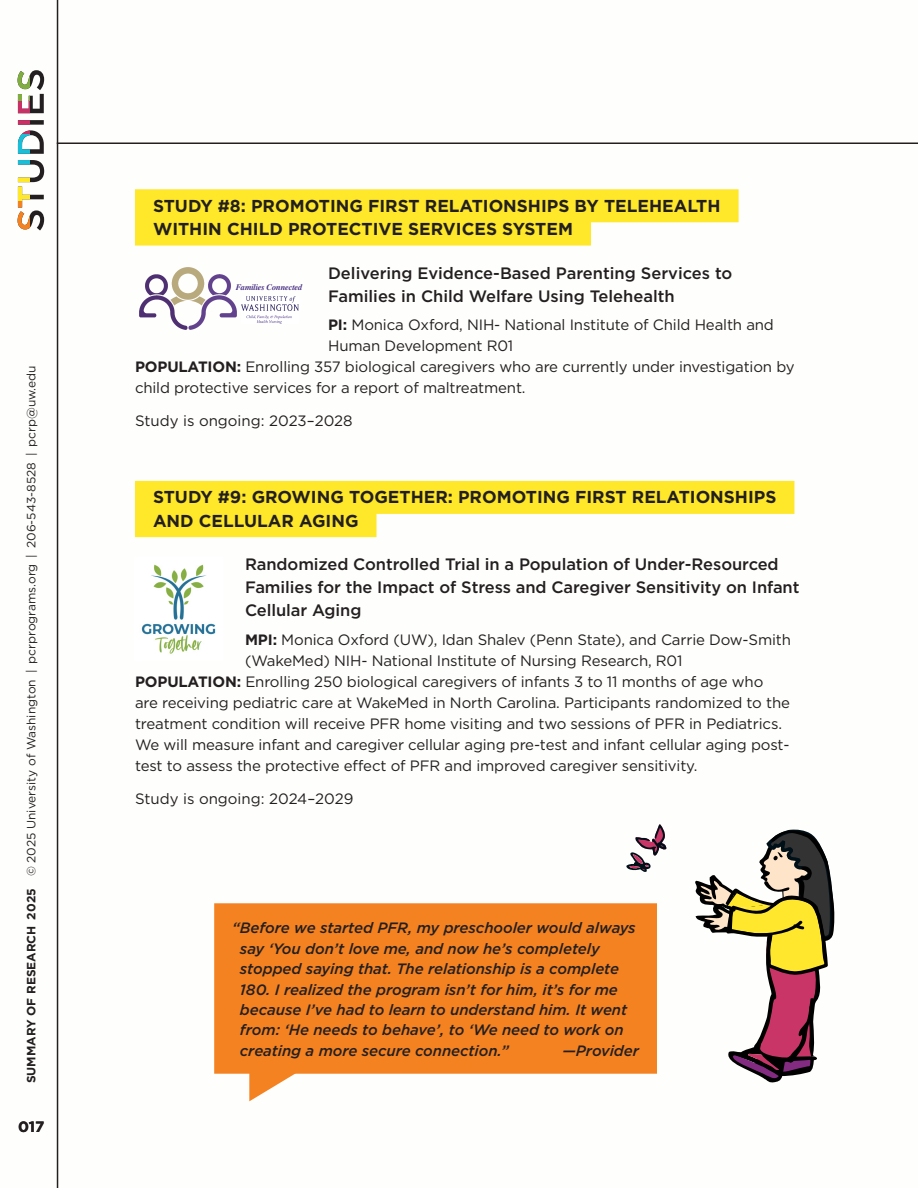
<style>
.page{position:relative;width:918px;height:1188px;background:#fff}
.page>*{position:absolute;margin:0;border:0;box-sizing:border-box;transform-origin:0 0}
.study{font:700 17.25px "Gotham";color:#231f20}
.study_area{font:500 16.5px/22.8px "Gotham";letter-spacing:-.005em;color:#231f20}
.study_info{font:15px/21px "Gotham";letter-spacing:-.01em;color:#231f20}
.quote{font:italic 500 15px/20.4px "Gotham";letter-spacing:-.005em;color:#231f20}
.text{font:15px "Gotham";color:#231f20}
.t1{font:700 15px "Gotham";color:#231f20}
.t2{font:12px "Gotham";color:#231f20}
.t3{font:italic 700 8.4px "STIX General";letter-spacing:-.02em;color:#4a3285}
.s1{font-weight:700}
</style>
<div class="page">
<svg style="left:29px;top:70px;width:15px;height:160px"></svg>
<svg style="left:18px;top:201px;width:11px;height:29px"></svg>
<svg style="left:18px;top:177px;width:11px;height:24px"></svg>
<svg style="left:18px;top:134px;width:11px;height:31px"></svg>
<svg style="left:18px;top:101px;width:11px;height:33px"></svg>
<svg style="left:18px;top:71px;width:11px;height:30px"></svg>
<hr style="left:57px;top:142px;width:861px;height:2px;background:#231f20">
<div style="left:135px;top:189px;width:604px;height:33px;background:#ffe82a"></div>
<div style="left:135px;top:213px;width:456px;height:33px;background:#ffe82a"></div>
<img style="left:242px;top:296px;width:56px;height:28px">
<img style="left:139px;top:267px;width:98px;height:63px">
<div style="left:135px;top:481px;width:659px;height:33px;background:#ffe82a"></div>
<div style="left:135px;top:504px;width:242px;height:33px;background:#ffe82a"></div>
<img style="left:141px;top:564px;width:75px;height:90px">
<svg style="left:626px;top:824px;width:40px;height:48px"></svg>
<svg style="left:695px;top:829px;width:139px;height:253px"></svg>
<div style="left:214px;top:903px;width:443px;height:171px;background:#f58220"></div>
<svg style="left:249px;top:1067px;width:58px;height:34px"></svg>
<hr style="left:57px;top:0;width:1px;height:1188px;background:#231f20">
<p class="t2" style="left:24px;top:1083px;width:720px;rotate:-90deg"><span class="s1">SUMMARY OF RESEARCH 2025</span> © 2025 University of Washington | pcrprograms.org | 206-543-8528 | pcrp@uw.edu</p>
<p class="t1" style="left:18px;top:1116px;width:28px">017</p>
<p class="study" style="left:153px;top:194px;width:569px">STUDY #8: PROMOTING FIRST RELATIONSHIPS BY TELEHEALTH</p>
<p class="study" style="left:153px;top:218px;width:421px">WITHIN CHILD PROTECTIVE SERVICES SYSTEM</p>
<p class="study_area" style="left:328px;top:261px;width:406px">Delivering Evidence-Based Parenting Services to<br>Families in Child Welfare Using Telehealth</p>
<p class="study_info" style="left:328px;top:314px;width:447px"><span class="s1">PI:</span> Monica Oxford, NIH- National Institute of Child Health and<br>Human Development R01</p>
<p class="study_info" style="left:135px;top:356px;width:661px"><span class="s1">POPULATION:</span> Enrolling 357 biological caregivers who are currently under investigation by child protective services for a report of maltreatment.</p>
<p class="text" style="left:135px;top:411px;width:219px">Study is ongoing: 2023–2028</p>
<p class="t3" style="left:236px;top:281px;width:68px">Families Connected</p>
<p class="study" style="left:153px;top:486px;width:625px">STUDY #9: GROWING TOGETHER: PROMOTING FIRST RELATIONSHIPS</p>
<p class="study" style="left:153px;top:509px;width:207px">AND CELLULAR AGING</p>
<p class="study_area" style="left:245px;top:553px;width:556px">Randomized Controlled Trial in a Population of Under-Resourced<br>Families for the Impact of Stress and Caregiver Sensitivity on Infant<br>Cellular Aging</p>
<p class="study_info" style="left:245px;top:628px;width:548px"><span class="s1">MPI:</span> Monica Oxford (UW), Idan Shalev (Penn State), and Carrie Dow-Smith (WakeMed) NIH- National Institute of Nursing Research, R01</p>
<p class="study_info" style="left:135px;top:670px;width:657px"><span class="s1">POPULATION:</span> Enrolling 250 biological caregivers of infants 3 to 11 months of age who are receiving pediatric care at WakeMed in North Carolina. Participants randomized to the treatment condition will receive PFR home visiting and two sessions of PFR in Pediatrics.<br>We will measure infant and caregiver cellular aging pre-test and infant cellular aging post&shy;test to assess the protective effect of PFR and improved caregiver sensitivity.</p>
<p class="text" style="left:135px;top:789px;width:220px">Study is ongoing: 2024–2029</p>
<p class="quote" style="left:240px;top:918px;width:397px;text-indent:-8px">“Before we started PFR, my preschooler would always say ‘You don’t love me, and now he’s completely stopped saying that. The relationship is a complete 180. I realized the program isn’t for him, it’s for me because I’ve had to learn to understand him. It went from: ‘He needs to behave’, to ‘We need to work on creating a more secure connection.”</p>
<p class="quote" style="left:563px;top:1040px;width:78px">—Provider</p>
</div>
